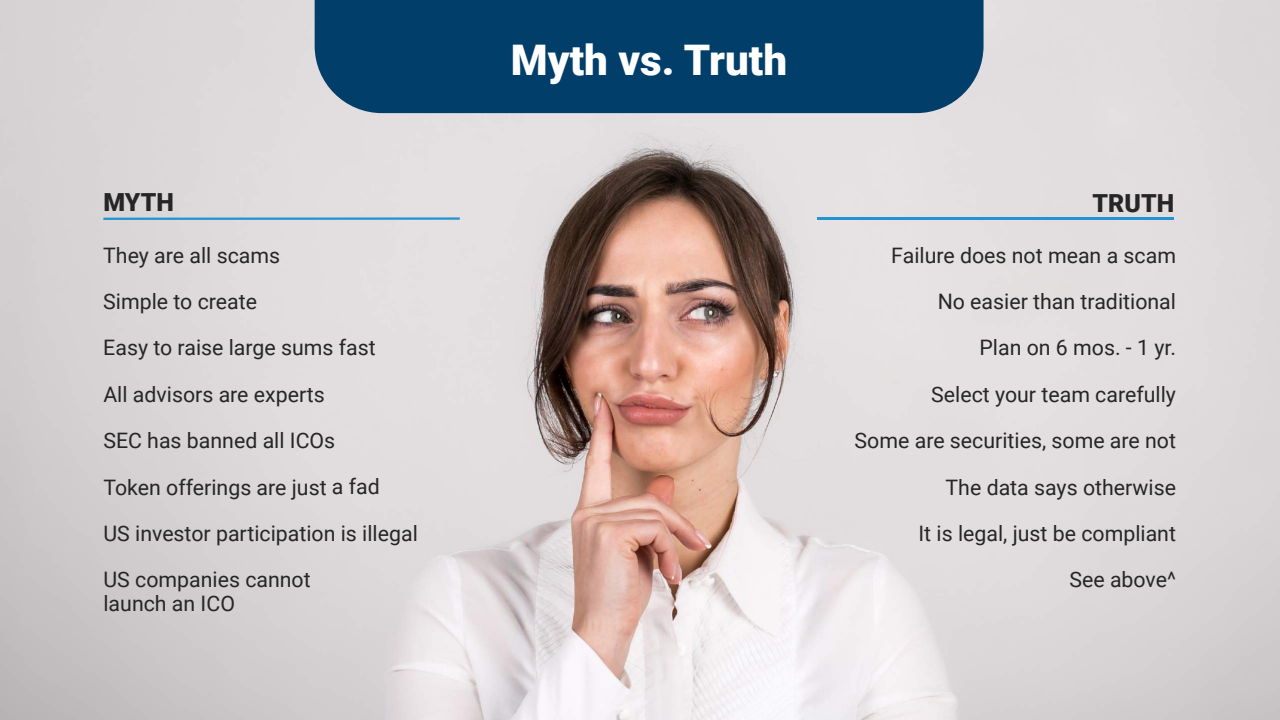
<style>
.page{position:relative;width:1280px;height:720px;background:#fff}
.page>*{position:absolute;margin:0;border:0;box-sizing:border-box;transform-origin:0 0}
.t1{font:900 42.2px "Roboto";color:#fff}
.t2{font:900 24.9px "Roboto";color:#262626}
.t3{font:21.3px/46.4px "Roboto";color:#262626}
</style>
<div class="page">
<img style="left:0;top:0;width:1280px;height:720px">
<div style="left:315px;top:0;width:669px;height:113px;background:#013e69"></div>
<hr style="left:103px;top:217px;width:357px;height:3px;background:#2394d2">
<hr style="left:817px;top:218px;width:357px;height:2px;background:#2394d2">
<p class="t2" style="left:103px;top:184px;width:72px">MYTH</p>
<p class="t3" style="left:103px;top:231px;width:316px">They are all scams<br>Simple to create<br>Easy to raise large sums fast<br>All advisors are experts<br>SEC has banned all ICOs<br>Token offerings are just a fad<br>US investor participation is illegal<br>US companies cannot</p>
<p class="t3" style="left:103px;top:579px;width:133px">launch an ICO</p>
<h1 class="t1" style="left:511px;top:31px;width:278px">Myth vs. Truth</h1>
<p class="t2" style="left:1093px;top:186px;width:83px">TRUTH</p>
<p class="t3" style="left:855px;top:231px;width:323px;text-align:right">Failure does not mean a scam<br>No easier than traditional<br>Plan on 6 mos. - 1 yr.<br>Select your team carefully<br>Some are securities, some are not<br>The data says otherwise<br>It is legal, just be compliant<br>See above^</p>
</div>
